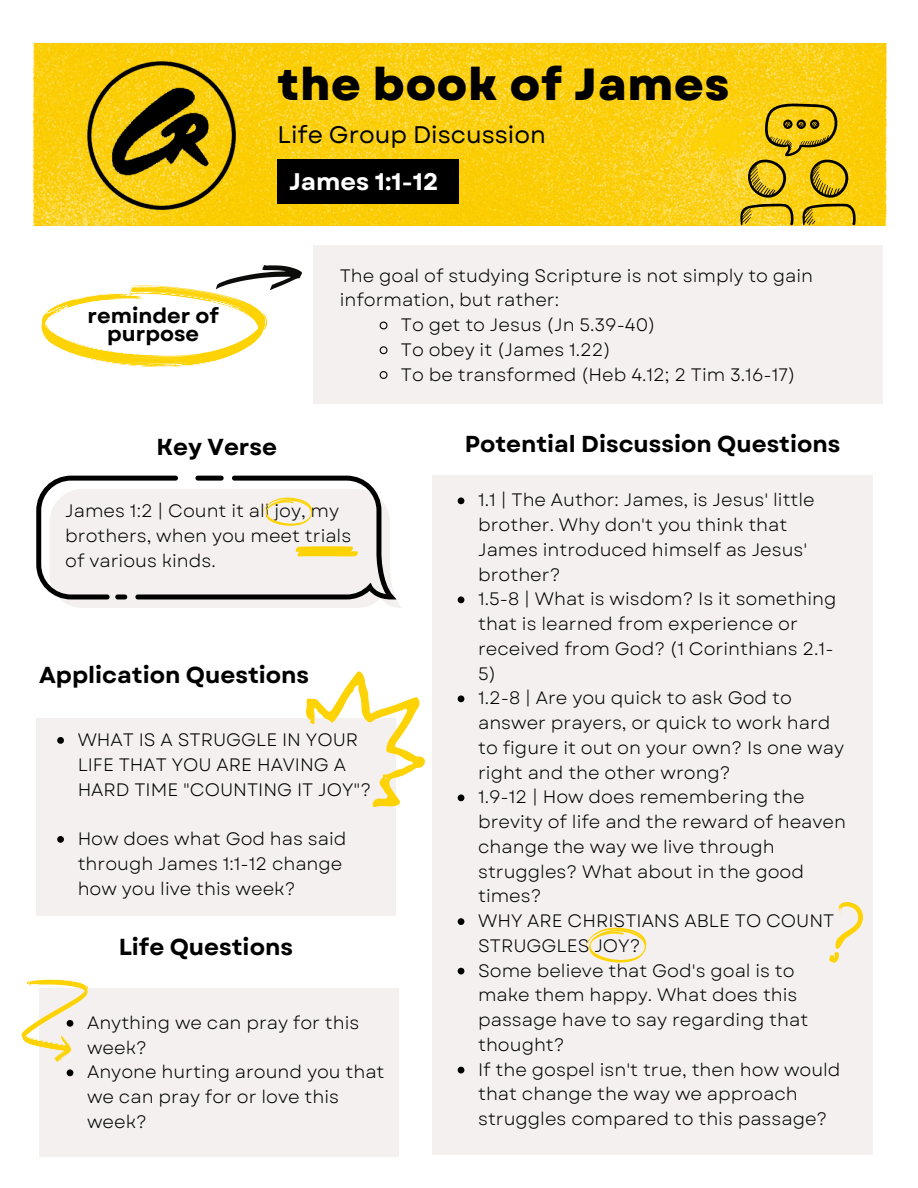
<style>
.page{position:relative;width:918px;height:1188px;background:#fff}
.page>*{position:absolute;margin:0;border:0;box-sizing:border-box;transform-origin:0 0}
.t1{font:800 45px "Garet";letter-spacing:.02em;color:#000}
.t2{font:24px "Garet";color:#000}
.t3{font:700 24px "Garet";color:#fff}
.t4{font:700 23.1px "Garet";color:#000}
.t5{font:700 21px/18px "Garet";color:#000;text-align:center}
.t6{font:18px/24.8px "Garet";color:#000}
</style>
<div class="page">
<div style="left:432px;top:476px;width:441px;height:679px;background:#f4f0f0"></div>
<div style="left:36px;top:718px;width:360px;height:198px;background:#f4f0f0"></div>
<svg style="left:41px;top:285px;width:232px;height:82px"></svg>
<div style="left:313px;top:245px;width:570px;height:159px;background:#f4f0f0"></div>
<img style="left:33px;top:43px;width:855px;height:183px">
<img style="left:84px;top:59px;width:154px;height:154px">
<div style="left:278px;top:159px;width:181px;height:45px;background:#000"></div>
<img style="left:217px;top:265px;width:84px;height:24px">
<div style="left:39px;top:988px;width:360px;height:169px;background:#f4f0f0"></div>
<svg style="left:21px;top:979px;width:68px;height:97px"></svg>
<svg style="left:306px;top:671px;width:119px;height:137px"></svg>
<svg style="left:458px;top:497px;width:6px;height:7px"></svg>
<svg style="left:458px;top:596px;width:6px;height:7px"></svg>
<svg style="left:458px;top:695px;width:6px;height:7px"></svg>
<svg style="left:458px;top:794px;width:6px;height:7px"></svg>
<svg style="left:458px;top:918px;width:6px;height:7px"></svg>
<svg style="left:458px;top:968px;width:6px;height:6px"></svg>
<svg style="left:458px;top:1067px;width:6px;height:6px"></svg>
<svg style="left:829px;top:902px;width:34px;height:61px"></svg>
<svg style="left:586px;top:928px;width:60px;height:35px"></svg>
<svg style="left:36px;top:476px;width:365px;height:132px"></svg>
<svg style="left:655px;top:85px;width:201px;height:141px"></svg>
<svg style="left:379px;top:321px;width:9px;height:9px"></svg>
<svg style="left:379px;top:346px;width:9px;height:9px"></svg>
<svg style="left:379px;top:371px;width:9px;height:8px"></svg>
<svg style="left:57px;top:737px;width:7px;height:7px"></svg>
<svg style="left:57px;top:836px;width:7px;height:7px"></svg>
<p class="t1" style="left:278px;top:52px;width:453px">the book of James</p>
<p class="t2" style="left:278px;top:117px;width:270px">Life Group Discussion</p>
<p class="t3" style="left:289px;top:164px;width:151px">James 1:1-12</p>
<p class="t6" style="left:340px;top:263px;width:475px">The goal of studying Scripture is not simply to gain information, but rather:</p>
<p class="t5" style="left:88px;top:307px;width:133px">reminder of purpose</p>
<p class="t6" style="left:401px;top:313px;width:256px">To get to Jesus (Jn 5.39-40)</p>
<p class="t6" style="left:401px;top:337px;width:212px">To obey it (James 1.22)</p>
<p class="t6" style="left:401px;top:362px;width:396px">To be transformed (Heb 4.12; 2 Tim 3.16-17)</p>
<p class="t4" style="left:156px;top:430px;width:122px">Key Verse</p>
<p class="t6" style="left:65px;top:499px;width:288px">James 1:2 | Count it all joy, my brothers, when you meet trials of various kinds.</p>
<p class="t4" style="left:39px;top:658px;width:272px">Application Questions</p>
<p class="t6" style="left:78px;top:727px;width:295px">WHAT IS A STRUGGLE IN YOUR<br>LIFE THAT YOU ARE HAVING A<br>HARD TIME "COUNTING IT JOY"?</p>
<p class="t6" style="left:78px;top:826px;width:270px">How does what God has said through James 1:1-12 change how you live this week?</p>
<p class="t4" style="left:119px;top:930px;width:176px">Life Questions</p>
<p class="t6" style="left:87px;top:1010px;width:274px">Anything we can pray for this week?</p>
<p class="t6" style="left:87px;top:1060px;width:299px">Anyone hurting around you that we can pray for or love this week?</p>
<p class="t4" style="left:465px;top:428px;width:377px">Potential Discussion Questions</p>
<p class="t6" style="left:478px;top:488px;width:338px">1.1 | The Author: James, is Jesus' little brother. Why don't you think that<br>James introduced himself as Jesus' brother?</p>
<p class="t6" style="left:478px;top:587px;width:360px">1.5-8 | What is wisdom? Is it something that is learned from experience or received from God? (1 Corinthians 2.1-<br>5)</p>
<p class="t6" style="left:478px;top:686px;width:367px">1.2-8 | Are you quick to ask God to answer prayers, or quick to work hard to figure it out on your own? Is one way right and the other wrong?</p>
<p class="t6" style="left:478px;top:785px;width:370px">1.9-12 | How does remembering the brevity of life and the reward of heaven change the way we live through struggles? What about in the good times?</p>
<p class="t6" style="left:478px;top:909px;width:358px">WHY ARE CHRISTIANS ABLE TO COUNT<br>STRUGGLES JOY?</p>
<p class="t6" style="left:478px;top:958px;width:332px">Some believe that God's goal is to make them happy. What does this passage have to say regarding that thought?</p>
<p class="t6" style="left:478px;top:1057px;width:364px">If the gospel isn't true, then how would that change the way we approach struggles compared to this passage?</p>
</div>
